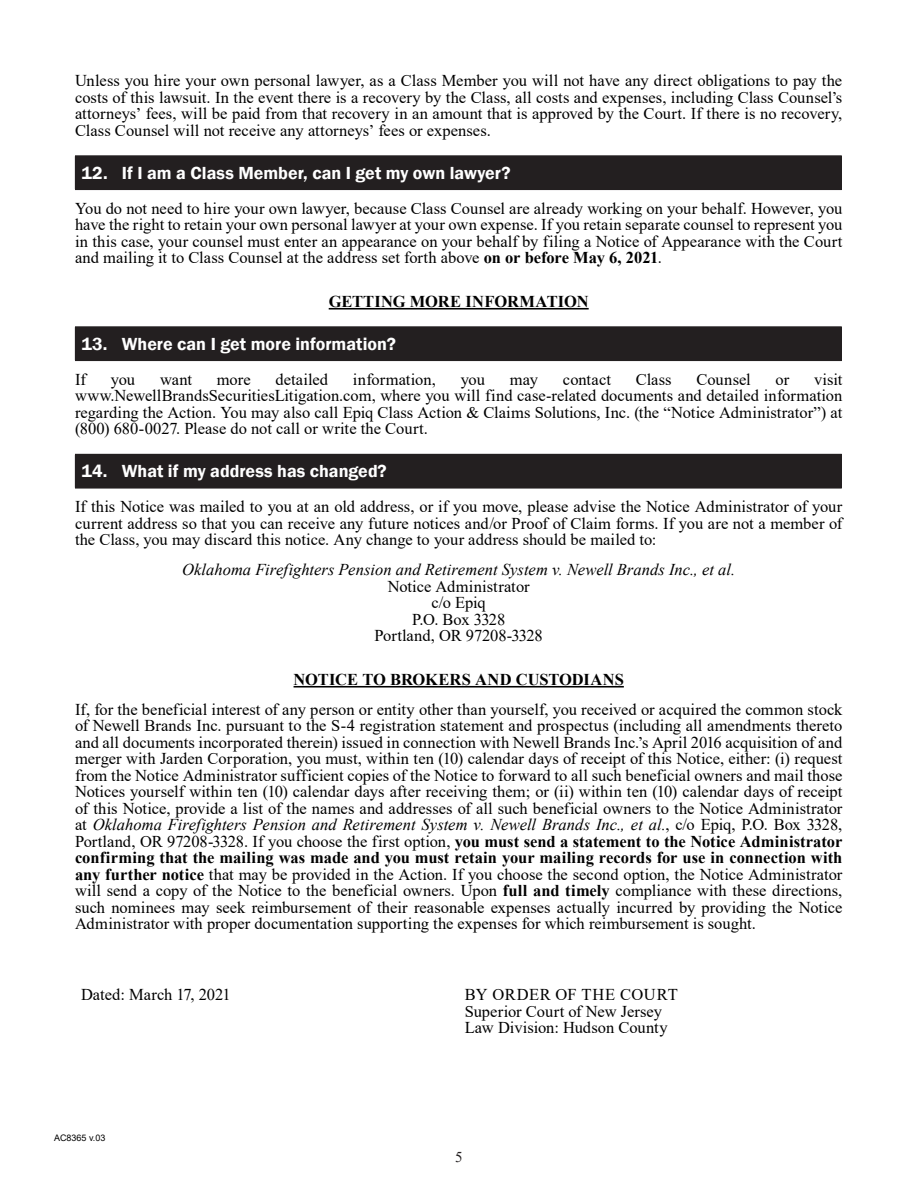
<style>
.page{position:relative;width:918px;height:1188px;background:#fff}
.page>*{position:absolute;margin:0;border:0;box-sizing:border-box;transform-origin:0 0}
.t1{font:600 18px "Franklin Gothic";color:#fff}
.Body_Copy{font:16.5px/16.5px "Times New Roman";color:#000;text-align:justify}
.Body_Copy-2{font:italic 16.5px "Times New Roman";color:#000}
.Body_Copy-3{font:700 16.5px "Times New Roman";letter-spacing:-.005em;color:#000}
.Body_Copy-4{font:16.5px "Times New Roman";letter-spacing:.025em;color:#000}
.t2{font:15px "Times New Roman";color:#231f20}
.t3{font:9px "Arial";color:#000}
.s1{font-weight:700}
.s2{font-style:italic}
</style>
<div class="page">
<hr style="left:329px;top:308px;width:260px;height:2px;background:#000">
<hr style="left:294px;top:686px;width:330px;height:2px;background:#000">
<div style="left:75px;top:156px;width:766px;height:34px;background:#231f20"></div>
<hr style="left:75px;top:155px;width:767px;height:1px;background:#231f20">
<hr style="left:841px;top:156px;width:1px;height:33px;background:#231f20">
<hr style="left:75px;top:189px;width:767px;height:1px;background:#231f20">
<div style="left:75px;top:327px;width:766px;height:34px;background:#231f20"></div>
<hr style="left:75px;top:326px;width:767px;height:1px;background:#231f20">
<hr style="left:841px;top:327px;width:1px;height:33px;background:#231f20">
<hr style="left:75px;top:360px;width:767px;height:1px;background:#231f20">
<div style="left:75px;top:454px;width:766px;height:34px;background:#231f20"></div>
<hr style="left:75px;top:454px;width:767px;height:1px;background:#231f20">
<hr style="left:841px;top:455px;width:1px;height:33px;background:#231f20">
<hr style="left:75px;top:488px;width:767px;height:1px;background:#231f20">
<p class="Body_Copy" style="left:75px;top:72px;width:769px">Unless you hire your own personal lawyer, as a Class Member you will not have any direct obligations to pay the costs of this lawsuit. In the event there is a recovery by the Class, all costs and expenses, including Class Counsel’s attorneys’ fees, will be paid from that recovery in an amount that is approved by the Court. If there is no recovery, Class Counsel will not receive any attorneys’ fees or expenses.</p>
<p class="t1" style="left:81px;top:162px;width:431px">12. If I am a Class Member, can I get my own lawyer?</p>
<p class="Body_Copy" style="left:75px;top:200px;width:769px">You do not need to hire your own lawyer, because Class Counsel are already working on your behalf. However, you have the right to retain your own personal lawyer at your own expense. If you retain separate counsel to represent you in this case, your counsel must enter an appearance on your behalf by filing a Notice of Appearance with the Court and mailing it to Class Counsel at the address set forth above <span class="s1">on or before May 6, 2021</span>.</p>
<p class="Body_Copy-3" style="left:329px;top:290px;width:261px">GETTING MORE INFORMATION</p>
<p class="t1" style="left:81px;top:333px;width:316px">13. Where can I get more information?</p>
<p class="Body_Copy" style="left:75px;top:371px;width:13px">If</p>
<p class="Body_Copy" style="left:111px;top:371px;width:26px">you</p>
<p class="Body_Copy" style="left:160px;top:371px;width:34px">want</p>
<p class="Body_Copy" style="left:217px;top:371px;width:35px">more</p>
<p class="Body_Copy" style="left:276px;top:371px;width:54px">detailed</p>
<p class="Body_Copy" style="left:353px;top:371px;width:84px">information,</p>
<p class="Body_Copy" style="left:461px;top:371px;width:26px">you</p>
<p class="Body_Copy" style="left:510px;top:371px;width:30px">may</p>
<p class="Body_Copy" style="left:563px;top:371px;width:50px">contact</p>
<p class="Body_Copy" style="left:636px;top:371px;width:37px">Class</p>
<p class="Body_Copy" style="left:696px;top:371px;width:56px">Counsel</p>
<p class="Body_Copy" style="left:776px;top:371px;width:15px">or</p>
<p class="Body_Copy" style="left:75px;top:371px;width:769px;text-indent:739px">visit www.NewellBrandsSecuritiesLitigation.com, where you will find case-related documents and detailed information regarding the Action. You may also call Epiq Class Action &amp; Claims Solutions, Inc. (the “Notice Administrator”) at (800) 680-0027. Please do not call or write the Court.</p>
<p class="t1" style="left:81px;top:460px;width:307px">14. What if my address has changed?</p>
<p class="Body_Copy" style="left:75px;top:498px;width:769px">If this Notice was mailed to you at an old address, or if you move, please advise the Notice Administrator of your current address so that you can receive any future notices and/or Proof of Claim forms. If you are not a member of the Class, you may discard this notice. Any change to your address should be mailed to:</p>
<p class="Body_Copy-2" style="left:182px;top:559px;width:555px">Oklahoma Firefighters Pension and Retirement System v. Newell Brands Inc., et al.</p>
<p class="Body_Copy" style="left:388px;top:578px;width:144px">Notice Administrator</p>
<p class="Body_Copy" style="left:432px;top:594px;width:56px">c/o Epiq</p>
<p class="Body_Copy" style="left:412px;top:611px;width:95px">P.O. Box 3328</p>
<p class="Body_Copy" style="left:374px;top:627px;width:170px">Portland, OR 97208-3328</p>
<p class="Body_Copy-3" style="left:294px;top:668px;width:332px">NOTICE TO BROKERS AND CUSTODIANS</p>
<p class="Body_Copy" style="left:75px;top:701px;width:769px">If, for the beneficial interest of any person or entity other than yourself, you received or acquired the common stock of Newell Brands Inc. pursuant to the S-4 registration statement and prospectus (including all amendments thereto and all documents incorporated therein) issued in connection with Newell Brands Inc.’s April 2016 acquisition of and merger with Jarden Corporation, you must, within ten (10) calendar days of receipt of this Notice, either: (i) request from the Notice Administrator sufficient copies of the Notice to forward to all such beneficial owners and mail those Notices yourself within ten (10) calendar days after receiving them; or (ii) within ten (10) calendar days of receipt of this Notice, provide a list of the names and addresses of all such beneficial owners to the Notice Administrator at <span class="s2">Oklahoma Firefighters Pension and Retirement System v. Newell Brands Inc., et al.</span>, c/o Epiq, P.O. Box 3328, Portland, OR 97208-3328. If you choose the first option, <span class="s1">you must send a statement to the Notice Administrator confirming that the mailing was made and you must retain your mailing records for use in connection with any further notice</span> that may be provided in the Action. If you choose the second option, the Notice Administrator will send a copy of the Notice to the beneficial owners. Upon <span class="s1">full and timely</span> compliance with these directions, such nominees may seek reimbursement of their reasonable expenses actually incurred by providing the Notice Administrator with proper documentation supporting the expenses for which reimbursement is sought.</p>
<h2 class="Body_Copy" style="left:81px;top:986px;width:151px">Dated: March 17, 2021</h2>
<h2 class="Body_Copy-4" style="left:465px;top:983px;width:214px">BY ORDER OF THE COURT</h2>
<h2 class="Body_Copy" style="left:465px;top:1002px;width:199px">Superior Court of New Jersey</h2>
<h2 class="Body_Copy" style="left:465px;top:1019px;width:204px">Law Division: Hudson County</h2>
<p class="t3" style="left:54px;top:1131px;width:53px">AC8365 v.03</p>
<p class="t2" style="left:455px;top:1146px;width:9px">5</p>
</div>
